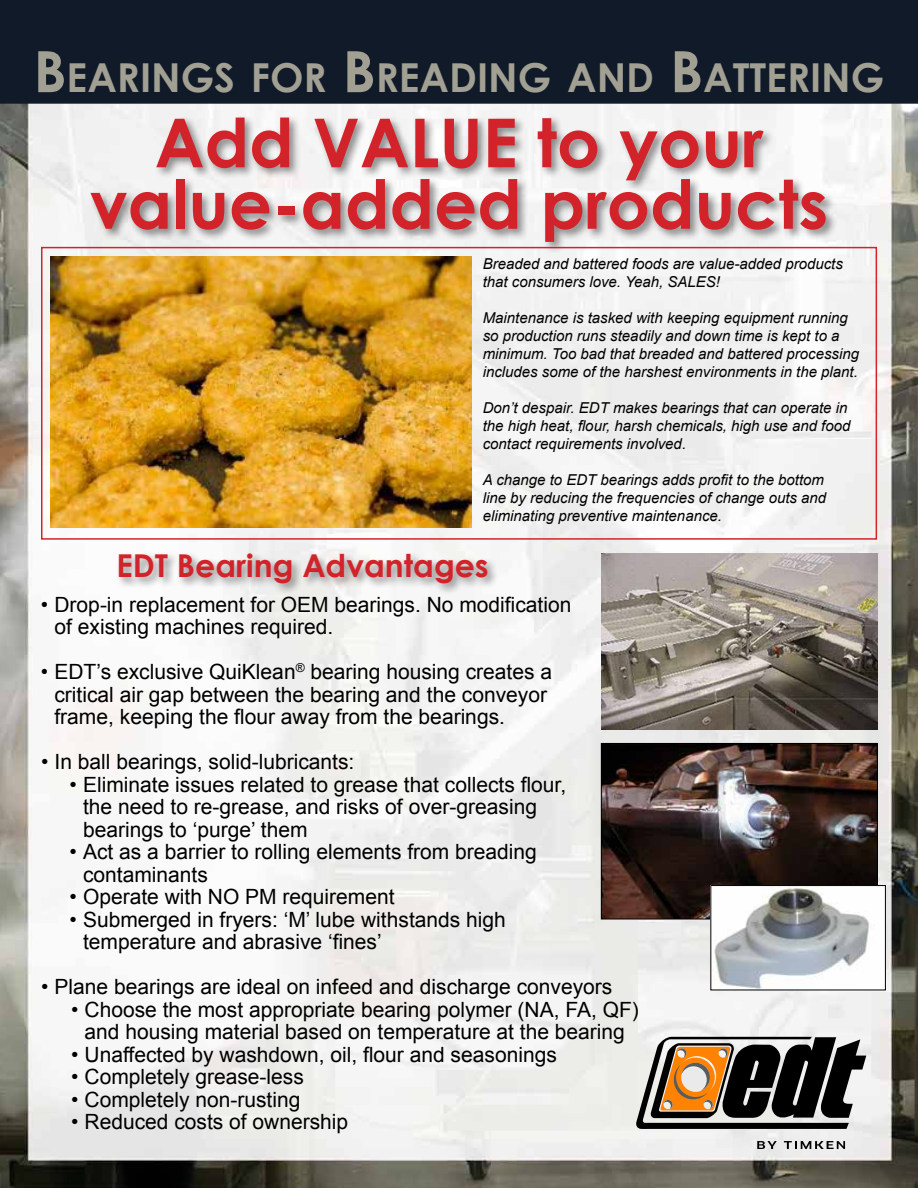
<style>
.page{position:relative;width:918px;height:1188px;background:#fff}
.page>*{position:absolute;margin:0;border:0;box-sizing:border-box;transform-origin:0 0}
.t1{font:700 67.5px/61.5px "Century Gothic";color:#d2232a;text-align:center}
.t2{font:700 39.9px "Century Gothic";color:#a1a092}
.t3{font:700 31.5px "Century Gothic";color:#d2232a}
.t4{font:21px/22.5px "Arial";color:#000}
.t5{font:italic 15px/18px "Arial";color:#000}
.s1{font-size:57px}
</style>
<div class="page">
<img style="left:0;top:104px;width:918px;height:1084px">
<div style="left:0;top:0;width:918px;height:104px;background:#101a29"></div>
<div style="left:88px;top:114px;width:750px;height:140px;background:#000;opacity:.45"></div>
<div style="left:116px;top:551px;width:383px;height:45px;background:#000;opacity:.45"></div>
<img style="left:51px;top:257px;width:421px;height:271px">
<div style="left:41px;top:247px;width:836px;height:293px;border:2px solid #d2232a"></div>
<img style="left:603px;top:745px;width:273px;height:172px">
<div style="left:601px;top:743px;width:277px;height:176px;border:1px solid #000"></div>
<img style="left:713px;top:887px;width:171px;height:101px">
<div style="left:711px;top:885px;width:175px;height:105px;border:1px solid #000"></div>
<img style="left:601px;top:554px;width:277px;height:175px">
<svg style="left:757px;top:1141px;width:20px;height:8px"></svg>
<svg style="left:784px;top:1141px;width:61px;height:8px"></svg>
<svg style="left:635px;top:1037px;width:231px;height:92px;background:#706355"></svg>
<h2 class="t2" style="left:34px;top:47px;width:852px"><span class="s1">B</span>EARINGS FOR <span class="s1">B</span>READING AND <span class="s1">B</span>ATTERING</h2>
<h1 class="t1" style="left:90px;top:109px;width:740px">Add VALUE to your value-added products</h1>
<p class="t5" style="left:483px;top:255px;width:362px">Breaded and battered foods are value-added products that consumers love. Yeah, SALES!</p>
<p class="t5" style="left:483px;top:309px;width:378px">Maintenance is tasked with keeping equipment running so production runs steadily and down time is kept to a minimum. Too bad that breaded and battered processing includes some of the harshest environments in the plant.</p>
<p class="t5" style="left:483px;top:399px;width:369px">Don’t despair. EDT makes bearings that can operate in the high heat, flour, harsh chemicals, high use and food contact requirements involved.</p>
<p class="t5" style="left:483px;top:471px;width:345px">A change to EDT bearings adds profit to the bottom line by reducing the frequencies of change outs and eliminating preventive maintenance.</p>
<h3 class="t3" style="left:116px;top:542px;width:374px">EDT Bearing Advantages</h3>
<p class="t4" style="left:54px;top:593px;width:518px;text-indent:-14px">• Drop-in replacement for OEM bearings. No modification of existing machines required.</p>
<p class="t4" style="left:54px;top:661px;width:499px;text-indent:-13px">• EDT’s exclusive QuiKlean<sup>®</sup> bearing housing creates a critical air gap between the bearing and the conveyor frame, keeping the flour away from the bearings.</p>
<p class="t4" style="left:41px;top:751px;width:315px">• In ball bearings, solid-lubricants:</p>
<p class="t4" style="left:83px;top:773px;width:485px;text-indent:-14px">• Eliminate issues related to grease that collects flour, the need to re-grease, and risks of over-greasing bearings to ‘purge’ them</p>
<p class="t4" style="left:83px;top:841px;width:455px;text-indent:-14px">• Act as a barrier to rolling elements from breading contaminants</p>
<p class="t4" style="left:70px;top:886px;width:327px">• Operate with NO PM requirement</p>
<p class="t4" style="left:83px;top:908px;width:424px;text-indent:-14px">• Submerged in fryers: ‘M’ lube withstands high temperature and abrasive ‘fines’</p>
<p class="t4" style="left:41px;top:976px;width:573px">• Plane bearings are ideal on infeed and discharge conveyors</p>
<p class="t4" style="left:71px;top:998px;width:569px;text-align:center">• Choose the most appropriate bearing polymer (NA, FA, QF) and housing material based on temperature at the bearing</p>
<p class="t4" style="left:71px;top:1043px;width:487px">• Unaffected by washdown, oil, flour and seasonings</p>
<p class="t4" style="left:71px;top:1066px;width:234px">• Completely grease-less</p>
<p class="t4" style="left:71px;top:1088px;width:231px">• Completely non-rusting</p>
<p class="t4" style="left:71px;top:1111px;width:279px">• Reduced costs of ownership</p>
</div>
